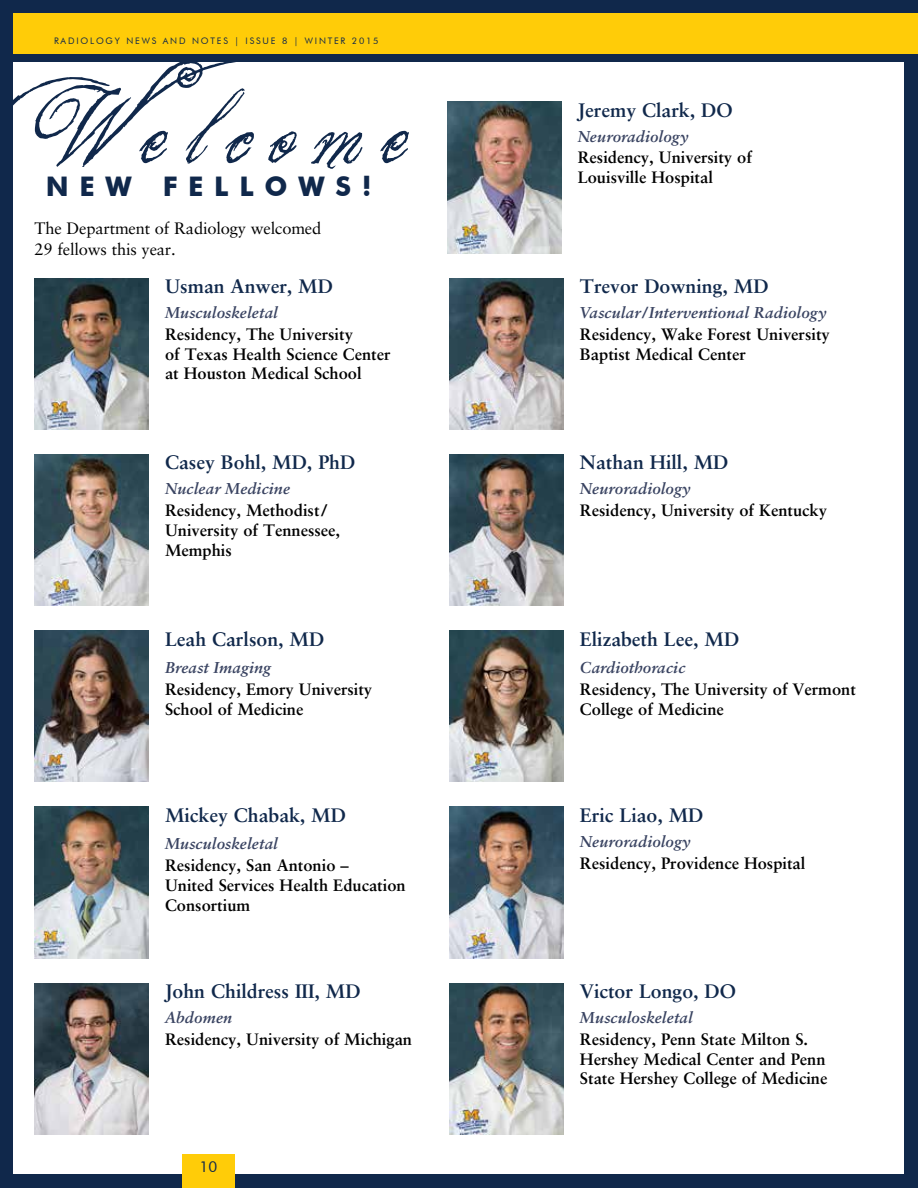
<style>
.page{position:relative;width:918px;height:1188px;background:#fff}
.page>*{position:absolute;margin:0;border:0;box-sizing:border-box;transform-origin:0 0}
.t1{font:52.5px "the King&Queenfont";letter-spacing:.4em;color:#10284b}
.t2{font:700 27px "Futura BT";letter-spacing:.4em;color:#10284b}
.t3{font:700 19.5px "Sabon LT Std";color:#10284b}
.t4{font:700 16.5px/19.8px "Sabon LT Std";color:#000}
.t5{font:16.5px/21px "Sabon LT Std";letter-spacing:-.01em;color:#000}
.t6{font:italic 700 15.75px "Sabon LT Std";letter-spacing:.005em;color:#394361}
.t7{font:15px "Futura BT";color:#10284b}
.t8{font:9px "Futura BT";letter-spacing:.2em;color:#10284b}
</style>
<div class="page">
<div style="left:904px;top:0;width:14px;height:1188px;background:#10284b"></div>
<img style="left:447px;top:102px;width:114px;height:151px">
<img style="left:35px;top:454px;width:114px;height:152px">
<img style="left:35px;top:278px;width:114px;height:151px">
<img style="left:35px;top:807px;width:114px;height:151px">
<img style="left:35px;top:631px;width:114px;height:151px">
<img style="left:35px;top:983px;width:114px;height:151px">
<img style="left:450px;top:454px;width:114px;height:152px">
<img style="left:450px;top:278px;width:114px;height:151px">
<img style="left:450px;top:807px;width:114px;height:151px">
<img style="left:450px;top:631px;width:114px;height:151px">
<img style="left:450px;top:983px;width:114px;height:151px">
<div style="left:14px;top:54px;width:904px;height:8px;background:#10284b"></div>
<div style="left:0;top:0;width:918px;height:54px;background:#ffcc08"></div>
<div style="left:0;top:0;width:918px;height:14px;background:#10284b"></div>
<div style="left:0;top:1174px;width:918px;height:14px;background:#10284b"></div>
<div style="left:0;top:0;width:14px;height:1188px;background:#10284b"></div>
<div style="left:182px;top:1154px;width:52px;height:34px;background:#ffcc08"></div>
<p class="t8" style="left:54px;top:35px;width:326px">RADIOLOGY NEWS AND NOTES | ISSUE 8 | WINTER 2015</p>
<h1 class="t1" style="left:10px;top:114px;width:398px">Welcome</h1>
<h2 class="t2" style="left:46px;top:170px;width:327px">NEW FELLOWS!</h2>
<p class="t5" style="left:35px;top:218px;width:288px">The Department of Radiology welcomed<br>29 fellows this year.</p>
<p class="t3" style="left:165px;top:274px;width:169px">Usman Anwer, MD</p>
<p class="t6" style="left:165px;top:303px;width:114px">Musculoskeletal</p>
<p class="t4" style="left:165px;top:324px;width:227px">Residency, The University<br>of Texas Health Science Center at Houston Medical School</p>
<p class="t3" style="left:165px;top:450px;width:192px">Casey Bohl, MD, PhD</p>
<p class="t6" style="left:165px;top:479px;width:127px">Nuclear Medicine</p>
<p class="t4" style="left:165px;top:500px;width:177px">Residency, Methodist/<br>University of Tennessee,<br>Memphis</p>
<p class="t3" style="left:165px;top:627px;width:161px">Leah Carlson, MD</p>
<p class="t6" style="left:165px;top:658px;width:108px">Breast Imaging</p>
<p class="t4" style="left:165px;top:679px;width:209px">Residency, Emory University<br>School of Medicine</p>
<p class="t3" style="left:165px;top:803px;width:182px">Mickey Chabak, MD</p>
<p class="t6" style="left:165px;top:834px;width:114px">Musculoskeletal</p>
<p class="t4" style="left:165px;top:855px;width:242px">Residency, San Antonio –<br>United Services Health Education<br>Consortium</p>
<p class="t3" style="left:165px;top:979px;width:197px">John Childress III, MD</p>
<p class="t6" style="left:165px;top:1008px;width:69px">Abdomen</p>
<p class="t4" style="left:165px;top:1029px;width:249px">Residency, University of Michigan</p>
<p class="t7" style="left:199px;top:1158px;width:19px">10</p>
<p class="t3" style="left:578px;top:98px;width:156px">Jeremy Clark, DO</p>
<p class="t6" style="left:578px;top:126px;width:112px">Neuroradiology</p>
<p class="t4" style="left:578px;top:147px;width:176px">Residency, University of<br>Louisville Hospital</p>
<p class="t3" style="left:580px;top:274px;width:190px">Trevor Downing, MD</p>
<p class="t6" style="left:580px;top:303px;width:248px">Vascular/Interventional Radiology</p>
<p class="t4" style="left:580px;top:324px;width:251px">Residency, Wake Forest University<br>Baptist Medical Center</p>
<p class="t3" style="left:580px;top:450px;width:150px">Nathan Hill, MD</p>
<p class="t6" style="left:580px;top:479px;width:112px">Neuroradiology</p>
<p class="t4" style="left:580px;top:500px;width:249px">Residency, University of Kentucky</p>
<p class="t3" style="left:580px;top:627px;width:161px">Elizabeth Lee, MD</p>
<p class="t6" style="left:580px;top:658px;width:107px">Cardiothoracic</p>
<p class="t4" style="left:580px;top:679px;width:277px">Residency, The University of Vermont<br>College of Medicine</p>
<p class="t3" style="left:580px;top:803px;width:125px">Eric Liao, MD</p>
<p class="t6" style="left:580px;top:832px;width:112px">Neuroradiology</p>
<p class="t4" style="left:580px;top:853px;width:227px">Residency, Providence Hospital</p>
<p class="t3" style="left:580px;top:979px;width:158px">Victor Longo, DO</p>
<p class="t6" style="left:580px;top:1008px;width:114px">Musculoskeletal</p>
<p class="t4" style="left:580px;top:1029px;width:249px">Residency, Penn State Milton S.<br>Hershey Medical Center and Penn<br>State Hershey College of Medicine</p>
</div>
